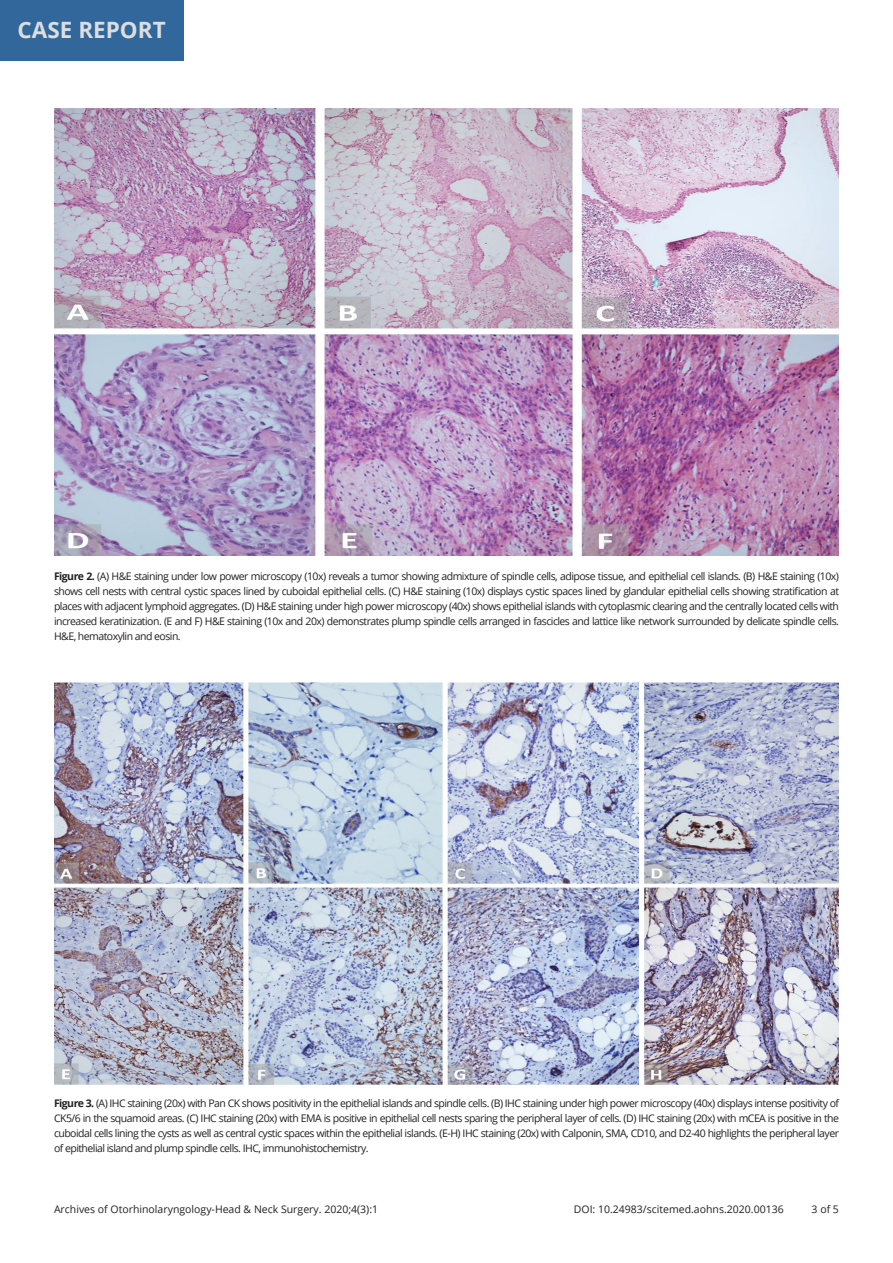
<style>
.page{position:relative;width:893px;height:1263px;background:#fff}
.page>*{position:absolute;margin:0;border:0;box-sizing:border-box;transform-origin:0 0}
.t1{font:700 22.5px "Open Sans";color:#dcdddf}
.Figure_Legends{font:10.5px/15px "Open Sans";letter-spacing:-.05em;color:#231f20;text-align:justify}
.Figure_Legends-2{font:10.5px "Open Sans";color:#231f20}
.s1{font-weight:700}
</style>
<div class="page">
<img style="left:54px;top:108px;width:785px;height:447px">
<img style="left:54px;top:682px;width:785px;height:402px">
<div style="left:0;top:0;width:183px;height:61px;background:#31679b"></div>
<h1 class="t1" style="left:18px;top:14px;width:150px">CASE REPORT</h1>
<p class="Figure_Legends" style="left:54px;top:569px;width:787px"><span class="s1">Figure 2.</span> (A) H&amp;E staining under low power microscopy (10x) reveals a tumor showing admixture of spindle cells, adipose tissue, and epithelial cell islands. (B) H&amp;E staining (10x) shows cell nests with central cystic spaces lined by cuboidal epithelial cells. (C) H&amp;E staining (10x) displays cystic spaces lined by glandular epithelial cells showing stratification at places with adjacent lymphoid aggregates. (D) H&amp;E staining under high power microscopy (40x) shows epithelial islands with cytoplasmic clearing and the centrally located cells with increased keratinization. (E and F) H&amp;E staining (10x and 20x) demonstrates plump spindle cells arranged in fascicles and lattice like network surrounded by delicate spindle cells.<br>H&amp;E, hematoxylin and eosin.</p>
<p class="Figure_Legends" style="left:54px;top:1096px;width:787px"><span class="s1">Figure 3.</span> (A) IHC staining (20x) with Pan CK shows positivity in the epithelial islands and spindle cells. (B) IHC staining under high power microscopy (40x) displays intense positivity of CK5/6 in the squamoid areas. (C) IHC staining (20x) with EMA is positive in epithelial cell nests sparing the peripheral layer of cells. (D) IHC staining (20x) with mCEA is positive in the cuboidal cells lining the cysts as well as central cystic spaces within the epithelial islands. (E-H) IHC staining (20x) with Calponin, SMA, CD10, and D2-40 highlights the peripheral layer of epithelial island and plump spindle cells. IHC, immunohistochemistry.</p>
<p class="Figure_Legends-2" style="left:54px;top:1201px;width:326px">Archives of Otorhinolaryngology-Head &amp; Neck Surgery. 2020;4(3):1</p>
<p class="Figure_Legends-2" style="left:574px;top:1201px;width:211px">DOI: 10.24983/scitemed.aohns.2020.00136</p>
<p class="Figure_Legends" style="left:812px;top:1201px;width:29px">3 of 5</p>
</div>
